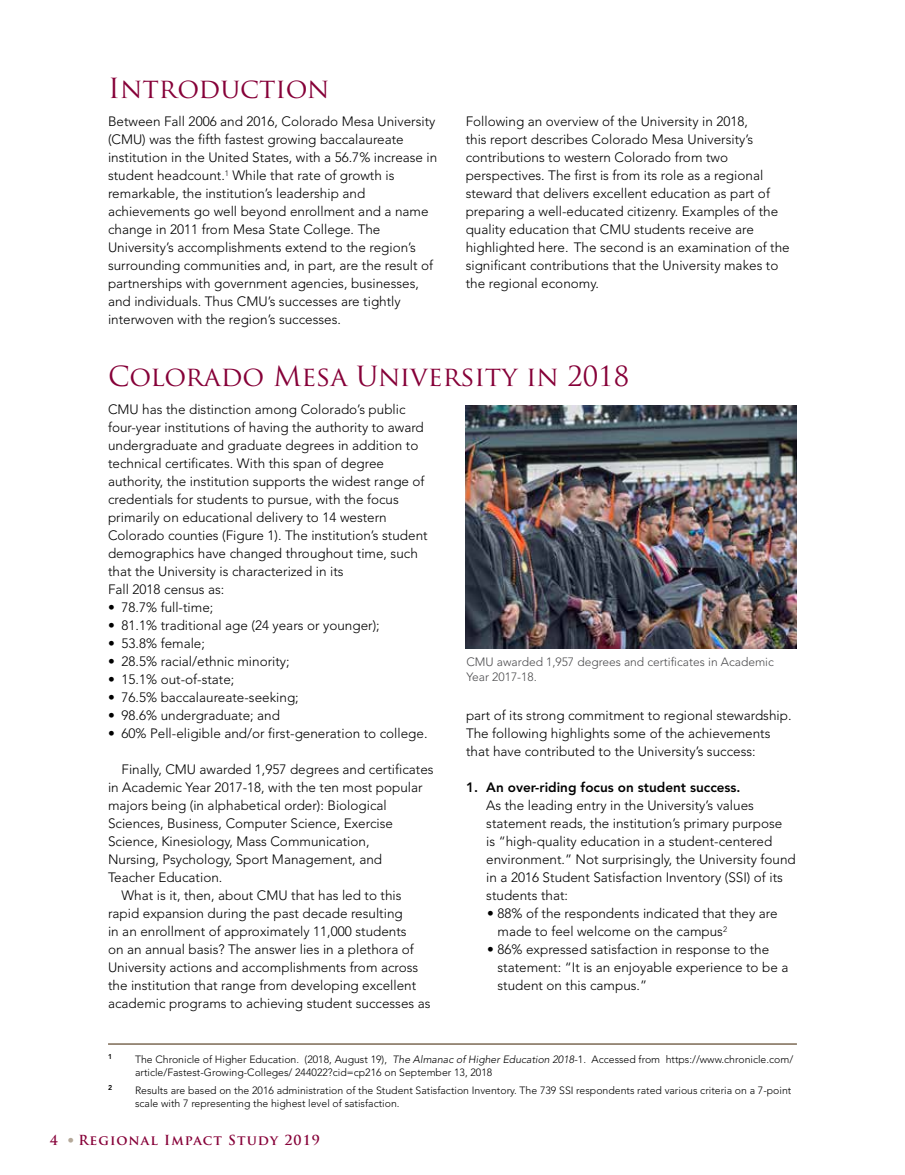
<style>
.page{position:relative;width:905px;height:1175px;background:#fff}
.page>*{position:absolute;margin:0;border:0;box-sizing:border-box;transform-origin:0 0}
.t1{font:27px "Trajan Pro";color:#860038}
.t2{font:300 13.5px/18px "Avenir";color:#000}
.t3{font:800 13.5px "Avenir";color:#000}
.t4{font:700 13.5px "Trajan Pro";letter-spacing:.08em;color:#860038}
.t5{font:300 12px/15px "Avenir";color:#4d4d4f}
.t6{font:300 10.5px/13.5px "Avenir";color:#000}
.t7{font:800 7.05px "Avenir";color:#000}
.s1{font-style:italic}
.s2{font-family:"Avenir";font-weight:300;color:#b5a99a}
</style>
<div class="page">
<hr style="left:108px;top:1043px;width:688px;height:1px;background:#7c6a55">
<img style="left:465px;top:405px;width:331px;height:243px">
<h1 class="t1" style="left:108px;top:71px;width:223px">Introduction</h1>
<p class="t2" style="left:108px;top:112px;width:331px">Between Fall 2006 and 2016, Colorado Mesa University (CMU) was the fifth fastest growing baccalaureate institution in the United States, with a 56.7% increase in student headcount.<sup>1</sup> While that rate of growth is remarkable, the institution’s leadership and achievements go well beyond enrollment and a name change in 2011 from Mesa State College. The University’s accomplishments extend to the region’s surrounding communities and, in part, are the result of partnerships with government agencies, businesses, and individuals. Thus CMU’s successes are tightly interwoven with the region’s successes.</p>
<h1 class="t1" style="left:108px;top:359px;width:522px">Colorado Mesa University in 2018</h1>
<p class="t2" style="left:108px;top:400px;width:321px">CMU has the distinction among Colorado’s public four-year institutions of having the authority to award undergraduate and graduate degrees in addition to technical certificates. With this span of degree authority, the institution supports the widest range of credentials for students to pursue, with the focus primarily on educational delivery to 14 western Colorado counties (Figure 1). The institution’s student demographics have changed throughout time, such that the University is characterized in its<br>Fall 2018 census as:</p>
<p class="t2" style="left:108px;top:598px;width:107px">• 78.7% full-time;</p>
<p class="t2" style="left:108px;top:616px;width:273px">• 81.1% traditional age (24 years or younger);</p>
<p class="t2" style="left:108px;top:634px;width:98px">• 53.8% female;</p>
<p class="t2" style="left:108px;top:652px;width:183px">• 28.5% racial/ethnic minority;</p>
<p class="t2" style="left:108px;top:670px;width:128px">• 15.1% out-of-state;</p>
<p class="t2" style="left:108px;top:688px;width:192px">• 76.5% baccalaureate-seeking;</p>
<p class="t2" style="left:108px;top:706px;width:173px">• 98.6% undergraduate; and</p>
<p class="t2" style="left:108px;top:724px;width:321px">• 60% Pell-eligible and/or first-generation to college.</p>
<p class="t2" style="left:122px;top:760px;width:313px">Finally, CMU awarded 1,957 degrees and certificates</p>
<p class="t2" style="left:108px;top:778px;width:316px">in Academic Year 2017-18, with the ten most popular</p>
<p class="t2" style="left:108px;top:796px;width:280px">majors being (in alphabetical order): Biological</p>
<p class="t2" style="left:108px;top:814px;width:286px">Sciences, Business, Computer Science, Exercise</p>
<p class="t2" style="left:108px;top:832px;width:263px">Science, Kinesiology, Mass Communication,</p>
<p class="t2" style="left:108px;top:850px;width:275px">Nursing, Psychology, Sport Management, and</p>
<p class="t2" style="left:108px;top:868px;width:116px">Teacher Education.</p>
<p class="t2" style="left:122px;top:886px;width:281px">What is it, then, about CMU that has led to this</p>
<p class="t2" style="left:108px;top:904px;width:296px">rapid expansion during the past decade resulting</p>
<p class="t2" style="left:108px;top:922px;width:300px">in an enrollment of approximately 11,000 students</p>
<p class="t2" style="left:108px;top:940px;width:307px">on an annual basis? The answer lies in a plethora of</p>
<p class="t2" style="left:108px;top:958px;width:312px">University actions and accomplishments from across</p>
<p class="t2" style="left:108px;top:976px;width:310px">the institution that range from developing excellent</p>
<p class="t2" style="left:108px;top:994px;width:324px">academic programs to achieving student successes as</p>
<p class="t2" style="left:465px;top:112px;width:325px">Following an overview of the University in 2018,<br>this report describes Colorado Mesa University’s contributions to western Colorado from two perspectives. The first is from its role as a regional steward that delivers excellent education as part of preparing a well-educated citizenry. Examples of the quality education that CMU students receive are highlighted here. The second is an examination of the significant contributions that the University makes to the regional economy.</p>
<p class="t5" style="left:466px;top:654px;width:309px">CMU awarded 1,957 degrees and certificates in Academic<br>Year 2017-18.</p>
<p class="t2" style="left:466px;top:706px;width:327px">part of its strong commitment to regional stewardship.<br>The following highlights some of the achievements that have contributed to the University’s success:</p>
<p class="t3" style="left:466px;top:779px;width:276px">1. An over-riding focus on student success.</p>
<p class="t2" style="left:486px;top:796px;width:311px">As the leading entry in the University’s values statement reads, the institution’s primary purpose<br>is “high-quality education in a student-centered environment.” Not surprisingly, the University found in a 2016 Student Satisfaction Inventory (SSI) of its students that:</p>
<p class="t2" style="left:497px;top:904px;width:281px;text-indent:-11px">• 88% of the respondents indicated that they are made to feel welcome on the campus<sup>2</sup></p>
<p class="t2" style="left:497px;top:940px;width:292px;text-indent:-11px">• 86% expressed satisfaction in response to the statement: “It is an enjoyable experience to be a student on this campus.”</p>
<p class="t7" style="left:108px;top:1052px;width:6px">1</p>
<p class="t6" style="left:135px;top:1052px;width:659px">The Chronicle of Higher Education. (2018, August 19), <span class="s1">The Almanac of Higher Education 2018</span>-1. Accessed from https://www.chronicle.com/ article/Fastest-Growing-Colleges/ 244022?cid=cp216 on September 13, 2018</p>
<p class="t7" style="left:108px;top:1083px;width:6px">2</p>
<p class="t6" style="left:135px;top:1083px;width:657px">Results are based on the 2016 administration of the Student Satisfaction Inventory. The 739 SSI respondents rated various criteria on a 7-point scale with 7 representing the highest level of satisfaction.</p>
<p class="t4" style="left:50px;top:1131px;width:271px">4 <span class="s2">•</span> Regional Impact Study 2019</p>
</div>
